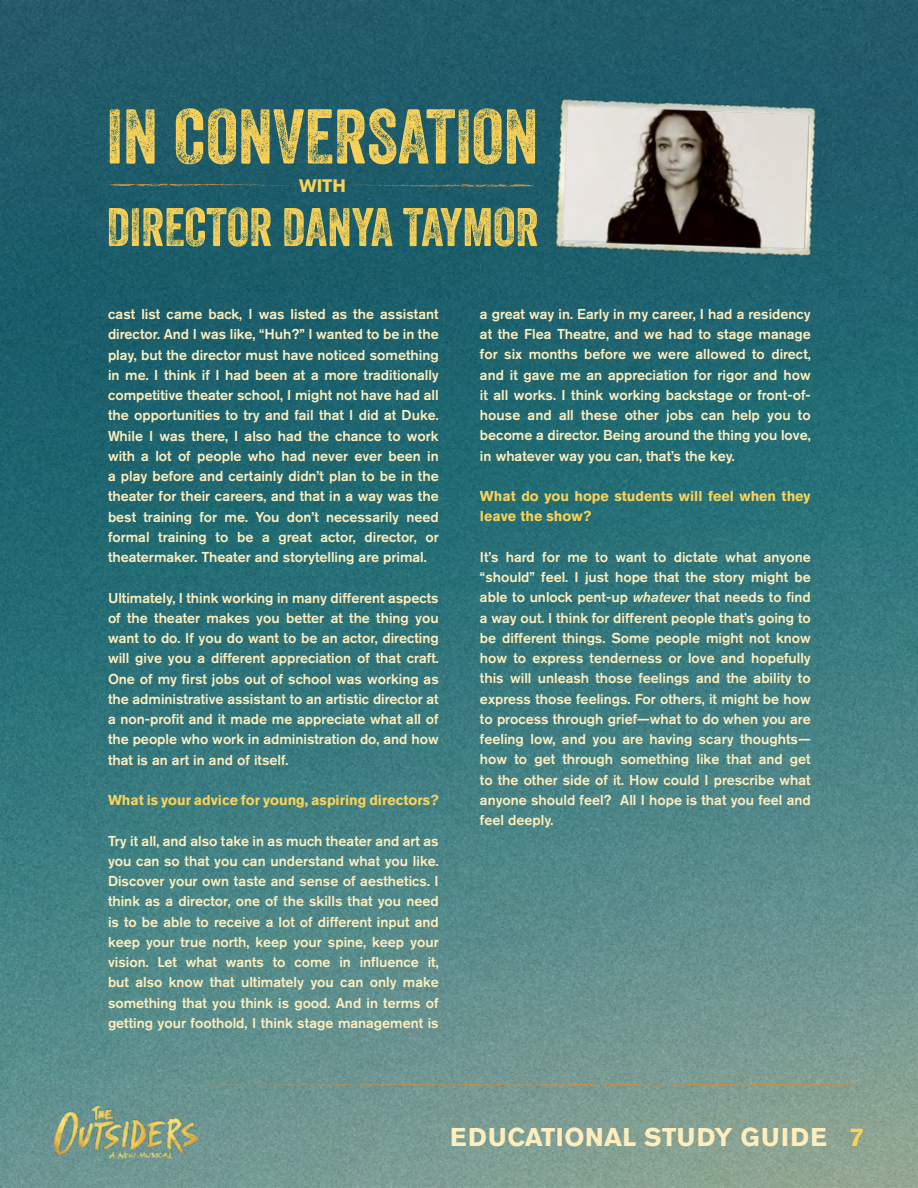
<style>
.page{position:relative;width:918px;height:1188px;background:#fff}
.page>*{position:absolute;margin:0;border:0;box-sizing:border-box;transform-origin:0 0}
.t1{font:75px "Veneer Two";color:#fad258}
.t2{font:52.5px "Veneer Two";color:#fad258}
.t3{font:700 25.5px "Akzidenz Grotesk Std";letter-spacing:.025em;color:#ffeebd}
.t4{font:700 18px "Akzidenz Grotesk Std";color:#fad258}
.t5{font:500 14.25px/20.2px "Akzidenz Grotesk Std";color:#ffeebd;text-align:justify}
.t6{font:700 14.25px/20.2px "Akzidenz Grotesk Std";color:#fad258}
.s1{font-style:italic}
.s2{color:#fad258}
</style>
<div class="page">
<img style="left:0;top:0;width:918px;height:1188px">
<img style="left:54px;top:1106px;width:144px;height:53px">
<svg style="left:53px;top:1084px;width:813px;height:3px;background:#86957f"></svg>
<svg style="left:108px;top:184px;width:186px;height:3px"></svg>
<svg style="left:350px;top:184px;width:186px;height:3px"></svg>
<img style="left:550px;top:94px;width:201px;height:165px">
<img style="left:655px;top:97px;width:167px;height:164px">
<h1 class="t1" style="left:106px;top:91px;width:433px">IN CONVERSATION</h1>
<p class="t4" style="left:299px;top:175px;width:48px">WITH</p>
<h2 class="t2" style="left:106px;top:195px;width:433px">DIRECTOR DANYA TAYMOR</h2>
<p class="t5" style="left:108px;top:304px;width:332px">cast list came back, I was listed as the assistant director. And I was like, “Huh?” I wanted to be in the play, but the director must have noticed something in me. I think if I had been at a more traditionally competitive theater school, I might not have had all the opportunities to try and fail that I did at Duke.<br>While I was there, I also had the chance to work with a lot of people who had never ever been in a play before and certainly didn’t plan to be in the theater for their careers, and that in a way was the best training for me. You don’t necessarily need formal training to be a great actor, director, or theatermaker. Theater and storytelling are primal.</p>
<p class="t5" style="left:108px;top:587px;width:332px">Ultimately, I think working in many different aspects of the theater makes you better at the thing you want to do. If you do want to be an actor, directing will give you a different appreciation of that craft.<br>One of my first jobs out of school was working as the administrative assistant to an artistic director at a non-profit and it made me appreciate what all of the people who work in administration do, and how that is an art in and of itself.</p>
<p class="t6" style="left:108px;top:790px;width:332px">What is your advice for young, aspiring directors?</p>
<p class="t5" style="left:108px;top:830px;width:332px">Try it all, and also take in as much theater and art as you can so that you can understand what you like.<br>Discover your own taste and sense of aesthetics. I think as a director, one of the skills that you need is to be able to receive a lot of different input and keep your true north, keep your spine, keep your vision. Let what wants to come in influence it, but also know that ultimately you can only make something that you think is good. And in terms of getting your foothold, I think stage management is</p>
<p class="t5" style="left:480px;top:304px;width:332px">a great way in. Early in my career, I had a residency at the Flea Theatre, and we had to stage manage for six months before we were allowed to direct, and it gave me an appreciation for rigor and how it all works. I think working backstage or front-of&shy;house and all these other jobs can help you to become a director. Being around the thing you love, in whatever way you can, that’s the key.</p>
<p class="t6" style="left:480px;top:486px;width:332px">What do you hope students will feel when they leave the show?</p>
<p class="t5" style="left:480px;top:547px;width:332px">It’s hard for me to want to dictate what anyone “should” feel. I just hope that the story might be able to unlock pent-up <span class="s1">whatever</span> that needs to find a way out. I think for different people that’s going to be different things. Some people might not know how to express tenderness or love and hopefully this will unleash those feelings and the ability to express those feelings. For others, it might be how to process through grief—what to do when you are feeling low, and you are having scary thoughts— how to get through something like that and get to the other side of it. How could I prescribe what anyone should feel? All I hope is that you feel and feel deeply.</p>
<h3 class="t3" style="left:450px;top:1122px;width:415px">EDUCATIONAL STUDY GUIDE <span class="s2">7</span></h3>
</div>
